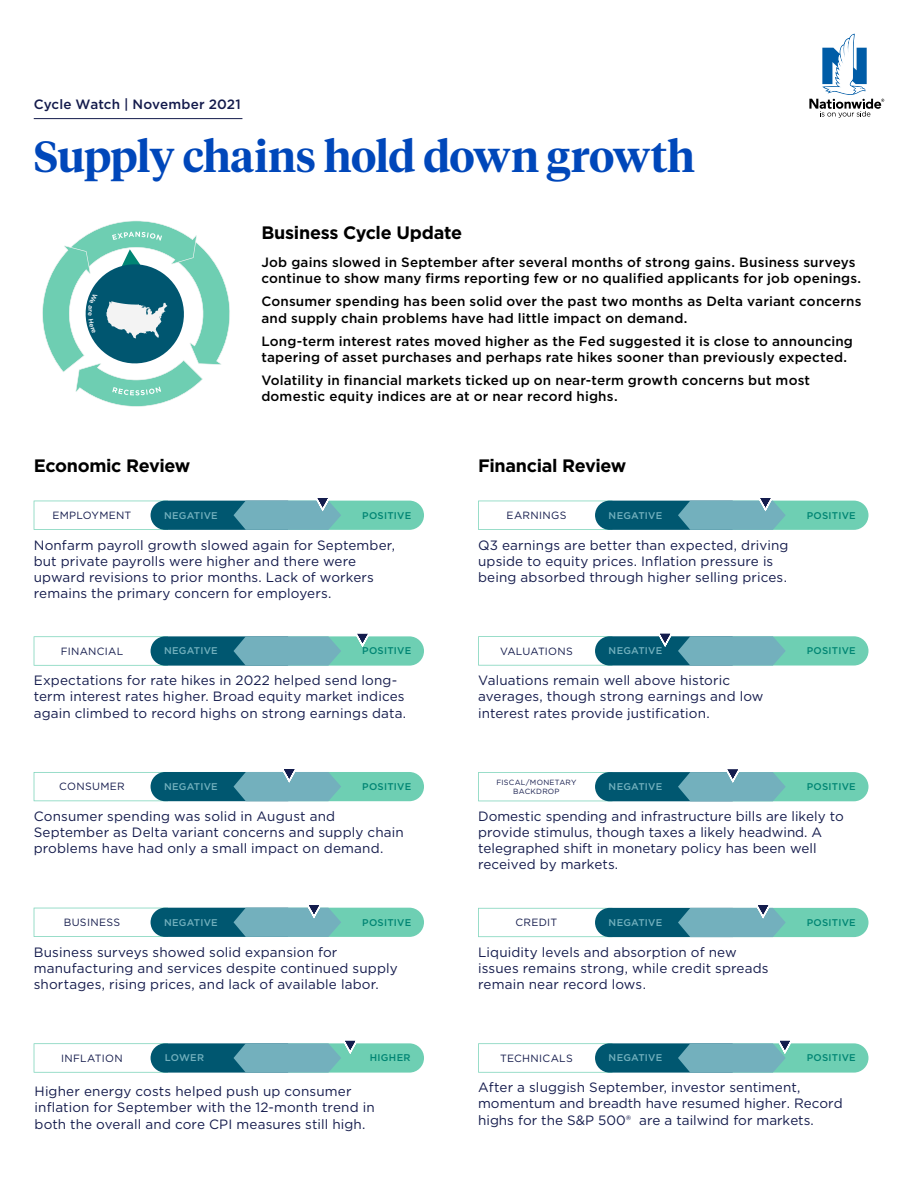
<style>
.page{position:relative;width:918px;height:1188px;background:#fff}
.page>*{position:absolute;margin:0;border:0;box-sizing:border-box;transform-origin:0 0}
.H1_-_Title_29_pt_-_V{font:600 43.5px "Tiempos Headline";letter-spacing:-.015em;color:#0047ba}
.H2_-_Subheading_12pt{font:700 18px "Gotham";letter-spacing:-.02em;color:#000}
.P_-_Body_Copy_9pt{font:13.5px/16.2px "Gotham";letter-spacing:.01em;color:#141b4c}
.P_-_Body_Copy_9pt-2{font:500 13.5px/16.2px "Gotham";letter-spacing:.015em;color:#000}
.P_-_Body_Copy_9pt-3{font:500 13.5px "Gotham";letter-spacing:.01em;color:#141b4c}
.P_-_Body_Copy_7pt{font:10.5px "Gotham";letter-spacing:.03em;color:#141b4c}
.P_-_Body_Copy_6_5pt{font:500 9.75px "Gotham";letter-spacing:.02em;color:#008573}
.P_-_Body_Copy_6_5pt-2{font:500 9.75px "Gotham";letter-spacing:.02em;color:#72b0bd}
.t1{font:7.5px/9px "Gotham";letter-spacing:.03em;color:#141b4c;text-align:center}
</style>
<div class="page">
<svg style="left:809px;top:34px;width:75px;height:84px"></svg>
<hr style="left:34px;top:118px;width:208px;height:1px;background:#141b4c">
<svg style="left:34px;top:498px;width:390px;height:32px"></svg>
<svg style="left:34px;top:633px;width:390px;height:33px"></svg>
<svg style="left:34px;top:769px;width:390px;height:32px"></svg>
<svg style="left:34px;top:905px;width:390px;height:32px"></svg>
<svg style="left:34px;top:1040px;width:390px;height:33px"></svg>
<svg style="left:478px;top:498px;width:390px;height:32px"></svg>
<svg style="left:478px;top:633px;width:390px;height:33px"></svg>
<svg style="left:478px;top:769px;width:390px;height:32px"></svg>
<svg style="left:478px;top:905px;width:390px;height:32px"></svg>
<svg style="left:478px;top:1040px;width:390px;height:33px"></svg>
<svg style="left:42px;top:221px;width:188px;height:186px"></svg>
<p class="P_-_Body_Copy_9pt-3" style="left:34px;top:96px;width:209px">Cycle Watch | November 2021</p>
<h1 class="H1_-_Title_29_pt_-_V" style="left:34px;top:127px;width:663px">Supply chains hold down growth</h1>
<h2 class="H2_-_Subheading_12pt" style="left:261px;top:221px;width:202px">Business Cycle Update</h2>
<p class="P_-_Body_Copy_9pt-2" style="left:261px;top:254px;width:601px">Job gains slowed in September after several months of strong gains. Business surveys continue to show many firms reporting few or no qualified applicants for job openings.</p>
<p class="P_-_Body_Copy_9pt-2" style="left:261px;top:293px;width:602px">Consumer spending has been solid over the past two months as Delta variant concerns and supply chain problems have had little impact on demand.</p>
<p class="P_-_Body_Copy_9pt-2" style="left:261px;top:332px;width:593px">Long-term interest rates moved higher as the Fed suggested it is close to announcing tapering of asset purchases and perhaps rate hikes sooner than previously expected.</p>
<p class="P_-_Body_Copy_9pt-2" style="left:261px;top:372px;width:550px">Volatility in financial markets ticked up on near-term growth concerns but most domestic equity indices are at or near record highs.</p>
<h2 class="H2_-_Subheading_12pt" style="left:34px;top:453px;width:158px">Economic Review</h2>
<p class="P_-_Body_Copy_7pt" style="left:53px;top:508px;width:80px">EMPLOYMENT</p>
<p class="P_-_Body_Copy_6_5pt-2" style="left:164px;top:509px;width:55px">NEGATIVE</p>
<p class="P_-_Body_Copy_6_5pt" style="left:362px;top:509px;width:50px">POSITIVE</p>
<p class="P_-_Body_Copy_9pt" style="left:34px;top:536px;width:363px">Nonfarm payroll growth slowed again for September, but private payrolls were higher and there were upward revisions to prior months. Lack of workers remains the primary concern for employers.</p>
<p class="P_-_Body_Copy_7pt" style="left:61px;top:644px;width:64px">FINANCIAL</p>
<p class="P_-_Body_Copy_6_5pt-2" style="left:164px;top:645px;width:55px">NEGATIVE</p>
<p class="P_-_Body_Copy_6_5pt" style="left:362px;top:645px;width:50px">POSITIVE</p>
<p class="P_-_Body_Copy_9pt" style="left:34px;top:672px;width:374px">Expectations for rate hikes in 2022 helped send long&shy;term interest rates higher. Broad equity market indices again climbed to record highs on strong earnings data.</p>
<p class="P_-_Body_Copy_7pt" style="left:59px;top:780px;width:67px">CONSUMER</p>
<p class="P_-_Body_Copy_6_5pt-2" style="left:164px;top:780px;width:55px">NEGATIVE</p>
<p class="P_-_Body_Copy_6_5pt" style="left:362px;top:780px;width:50px">POSITIVE</p>
<p class="P_-_Body_Copy_9pt" style="left:34px;top:808px;width:372px">Consumer spending was solid in August and<br>September as Delta variant concerns and supply chain problems have had only a small impact on demand.</p>
<p class="P_-_Body_Copy_7pt" style="left:64px;top:915px;width:58px">BUSINESS</p>
<p class="P_-_Body_Copy_6_5pt-2" style="left:164px;top:916px;width:55px">NEGATIVE</p>
<p class="P_-_Body_Copy_6_5pt" style="left:362px;top:916px;width:50px">POSITIVE</p>
<p class="P_-_Body_Copy_9pt" style="left:34px;top:943px;width:365px">Business surveys showed solid expansion for manufacturing and services despite continued supply shortages, rising prices, and lack of available labor.</p>
<p class="P_-_Body_Copy_7pt" style="left:61px;top:1051px;width:63px">INFLATION</p>
<p class="P_-_Body_Copy_6_5pt-2" style="left:165px;top:1052px;width:41px">LOWER</p>
<p class="P_-_Body_Copy_6_5pt" style="left:370px;top:1052px;width:42px">HIGHER</p>
<p class="P_-_Body_Copy_9pt" style="left:35px;top:1083px;width:342px">Higher energy costs helped push up consumer inflation for September with the 12-month trend in both the overall and core CPI measures still high.</p>
<h2 class="H2_-_Subheading_12pt" style="left:478px;top:453px;width:150px">Financial Review</h2>
<p class="P_-_Body_Copy_7pt" style="left:507px;top:508px;width:61px">EARNINGS</p>
<p class="P_-_Body_Copy_6_5pt-2" style="left:609px;top:509px;width:55px">NEGATIVE</p>
<p class="P_-_Body_Copy_6_5pt" style="left:807px;top:509px;width:50px">POSITIVE</p>
<p class="P_-_Body_Copy_9pt" style="left:478px;top:536px;width:312px">Q3 earnings are better than expected, driving upside to equity prices. Inflation pressure is being absorbed through higher selling prices.</p>
<p class="P_-_Body_Copy_7pt" style="left:500px;top:644px;width:74px">VALUATIONS</p>
<p class="P_-_Body_Copy_6_5pt-2" style="left:609px;top:644px;width:55px">NEGATIVE</p>
<p class="P_-_Body_Copy_6_5pt" style="left:807px;top:644px;width:50px">POSITIVE</p>
<p class="P_-_Body_Copy_9pt" style="left:478px;top:672px;width:287px">Valuations remain well above historic averages, though strong earnings and low interest rates provide justification.</p>
<p class="t1" style="left:496px;top:778px;width:81px">FISCAL/MONETARY<br>BACKDROP</p>
<p class="P_-_Body_Copy_6_5pt-2" style="left:609px;top:780px;width:55px">NEGATIVE</p>
<p class="P_-_Body_Copy_6_5pt" style="left:807px;top:780px;width:50px">POSITIVE</p>
<p class="P_-_Body_Copy_9pt" style="left:478px;top:808px;width:367px">Domestic spending and infrastructure bills are likely to provide stimulus, though taxes a likely headwind. A telegraphed shift in monetary policy has been well received by markets.</p>
<p class="P_-_Body_Copy_7pt" style="left:516px;top:916px;width:43px">CREDIT</p>
<p class="P_-_Body_Copy_6_5pt-2" style="left:609px;top:916px;width:55px">NEGATIVE</p>
<p class="P_-_Body_Copy_6_5pt" style="left:807px;top:916px;width:50px">POSITIVE</p>
<p class="P_-_Body_Copy_9pt" style="left:478px;top:943px;width:292px">Liquidity levels and absorption of new issues remains strong, while credit spreads remain near record lows.</p>
<p class="P_-_Body_Copy_7pt" style="left:500px;top:1051px;width:74px">TECHNICALS</p>
<p class="P_-_Body_Copy_6_5pt-2" style="left:609px;top:1052px;width:55px">NEGATIVE</p>
<p class="P_-_Body_Copy_6_5pt" style="left:807px;top:1052px;width:50px">POSITIVE</p>
<p class="P_-_Body_Copy_9pt" style="left:478px;top:1079px;width:366px">After a sluggish September, investor sentiment, momentum and breadth have resumed higher. Record highs for the S&amp;P 500® are a tailwind for markets.</p>
</div>
